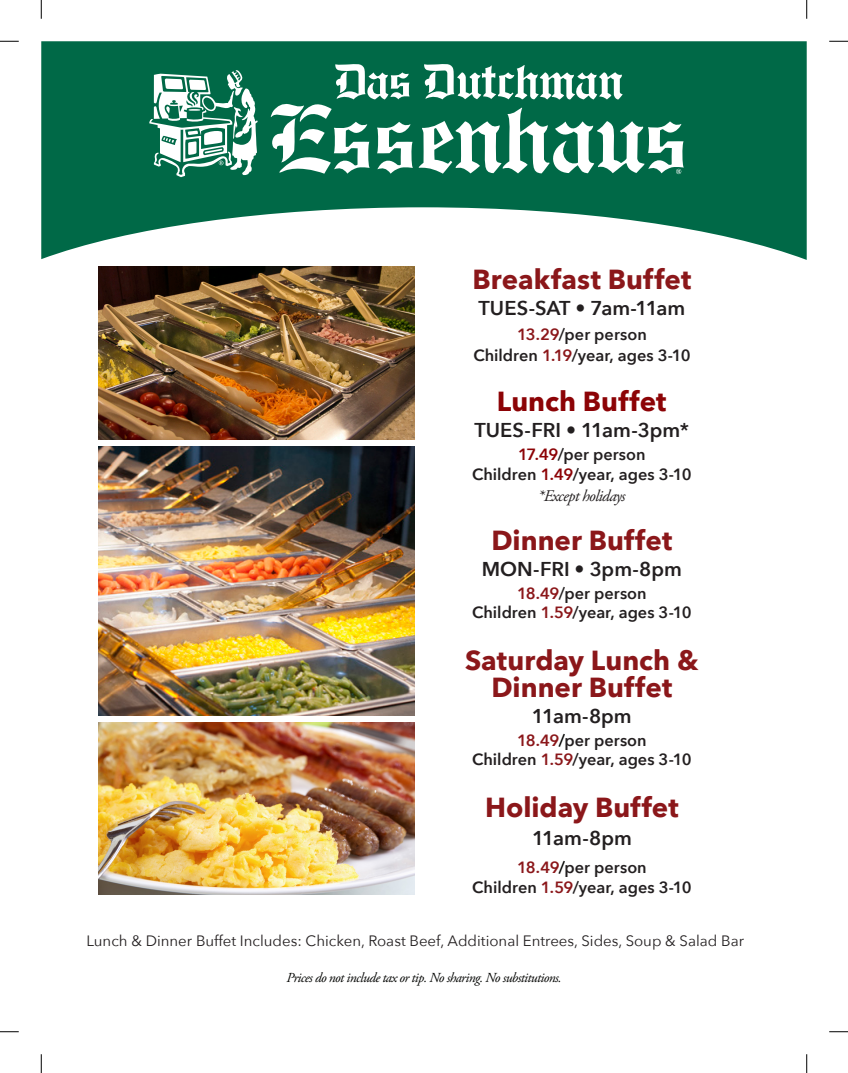
<style>
.page{position:relative;width:848px;height:1073px;background:#fff}
.page>*{position:absolute;margin:0;border:0;box-sizing:border-box;transform-origin:0 0}
.Sub_Header{font:700 27.5px "Avenir Next";color:#8b171a}
.Sub_Header-2{font:700 27.5px "Avenir Next";letter-spacing:.005em;color:#8c0306}
.Sub_Header-3{font:600 20px "Avenir Next";color:#231f20}
.t1{font:600 16.25px "Avenir Next";color:#231f20}
.Aside{font:italic 16.25px "Adobe Garamond Pro";letter-spacing:-.04em;color:#231f20}
.t2{font:15px "Avenir Next";color:#231f20}
.Aside-2{font:italic 13.75px "Adobe Garamond Pro";letter-spacing:-.04em;color:#040503}
.s1{color:#8b171a}
.s2{color:#8c0306}
.s3{color:#040503}
</style>
<div class="page">
<svg style="left:41px;top:41px;width:765px;height:219px;fill:#006947"></svg>
<svg style="left:149px;top:70px;width:109px;height:107px"></svg>
<svg style="left:269px;top:62px;width:416px;height:112px"></svg>
<img style="left:99px;top:446px;width:315px;height:270px">
<img style="left:99px;top:722px;width:315px;height:172px">
<img style="left:99px;top:267px;width:315px;height:173px">
<svg style="left:0;top:40px;width:19px;height:2px"></svg>
<svg style="left:829px;top:40px;width:19px;height:2px"></svg>
<svg style="left:0;top:1031px;width:19px;height:1px"></svg>
<svg style="left:829px;top:1031px;width:19px;height:1px"></svg>
<svg style="left:40px;top:0;width:2px;height:19px"></svg>
<svg style="left:40px;top:1054px;width:2px;height:18px"></svg>
<svg style="left:806px;top:0;width:1px;height:19px"></svg>
<svg style="left:806px;top:1054px;width:1px;height:18px"></svg>
<p class="Sub_Header" style="left:472px;top:255px;width:220px">Breakfast Buffet</p>
<p class="Sub_Header-3" style="left:478px;top:291px;width:208px">TUES-SAT • 7am-11am</p>
<h4 class="t1" style="left:517px;top:320px;width:131px"><span class="s1">13.29</span>/per person</h4>
<h4 class="t1" style="left:473px;top:341px;width:219px">Children <span class="s1">1.19</span>/year, ages 3-10</h4>
<p class="Sub_Header-2" style="left:497px;top:377px;width:171px">Lunch Buffet</p>
<h3 class="Sub_Header-3" style="left:474px;top:413px;width:216px">TUES-FRI • 11am-3pm*</h3>
<h4 class="t1" style="left:518px;top:440px;width:129px"><span class="s2">17.49</span>/per person</h4>
<h4 class="t1" style="left:472px;top:460px;width:221px">Children <span class="s2">1.49</span>/year, ages 3-10</h4>
<p class="Aside" style="left:538px;top:486px;width:89px">*Except holidays</p>
<p class="Sub_Header" style="left:491px;top:516px;width:182px">Dinner Buffet</p>
<h3 class="Sub_Header-3" style="left:481px;top:552px;width:202px">MON-FRI • 3pm-8pm</h3>
<h4 class="t1" style="left:517px;top:579px;width:131px"><span class="s1">18.49</span>/per person</h4>
<h4 class="t1" style="left:472px;top:598px;width:221px">Children <span class="s1">1.59</span>/year, ages 3-10</h4>
<p class="Sub_Header" style="left:465px;top:636px;width:235px">Saturday Lunch &amp;</p>
<p class="Sub_Header" style="left:491px;top:663px;width:182px">Dinner Buffet</p>
<h3 class="Sub_Header-3" style="left:532px;top:699px;width:101px">11am-8pm</h3>
<h4 class="t1" style="left:517px;top:726px;width:131px"><span class="s1">18.49</span><span class="s3">/</span>per person</h4>
<h4 class="t1" style="left:472px;top:746px;width:221px">Children <span class="s1">1.59</span>/year, ages 3-10</h4>
<p class="Sub_Header" style="left:485px;top:783px;width:195px">Holiday Buffet</p>
<h3 class="Sub_Header-3" style="left:532px;top:821px;width:101px">11am-8pm</h3>
<h3 class="t1" style="left:517px;top:853px;width:131px"><span class="s1">18.49</span><span class="s3">/</span>per person</h3>
<h4 class="t1" style="left:472px;top:872px;width:221px">Children <span class="s1">1.59</span>/year, ages 3-10</h4>
<p class="t2" style="left:86px;top:928px;width:659px">Lunch &amp; Dinner Buffet Includes: Chicken, Roast Beef, Additional Entrees, Sides, Soup &amp; Salad Bar</p>
<p class="Aside-2" style="left:286px;top:969px;width:276px">Prices do not include tax or tip. No sharing. No substitutions.</p>
</div>
